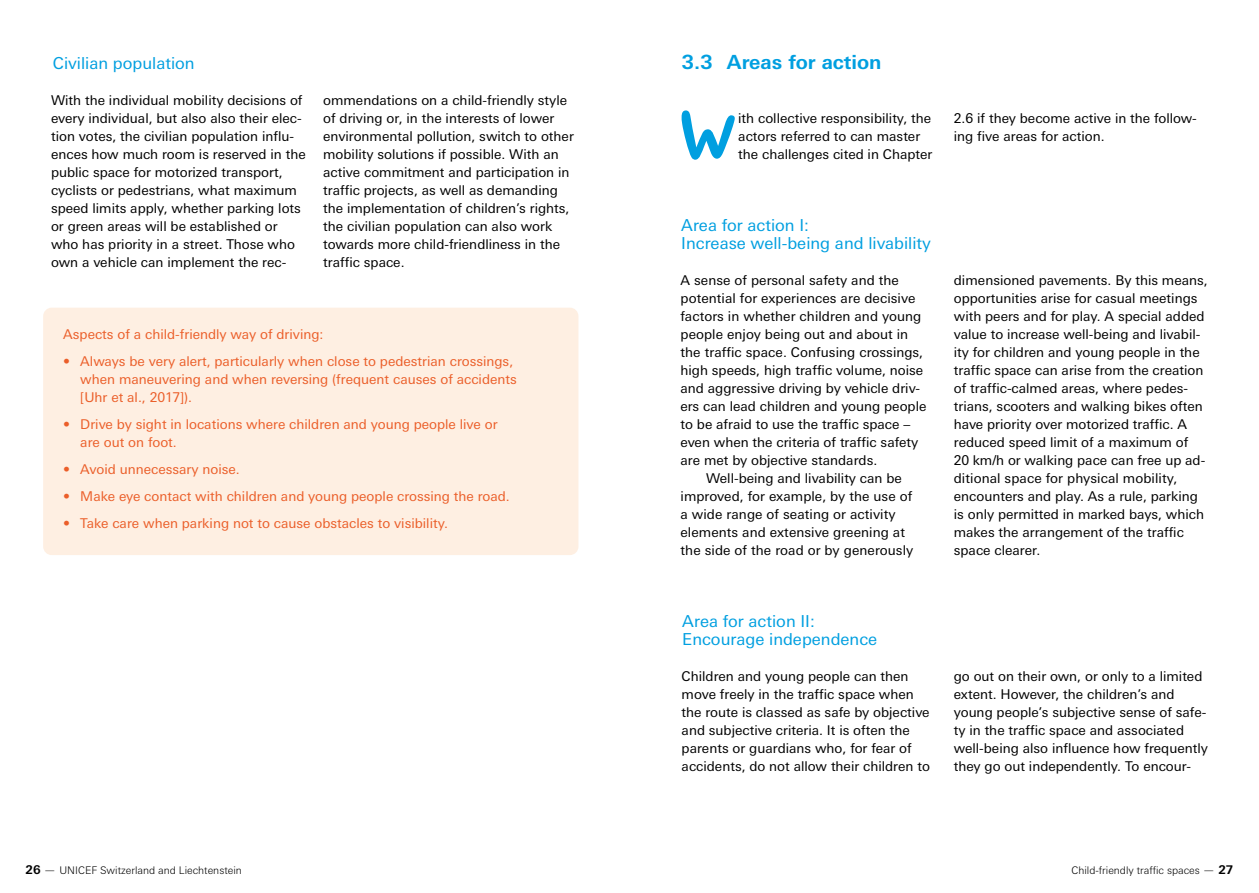
<style>
.page{position:relative;width:1259px;height:893px;background:#fff}
.page>*{position:absolute;margin:0;border:0;box-sizing:border-box;transform-origin:0 0}
.t1{font:700 63.75px "Duffy Script";color:#009fe0}
.t2{font:700 19.5px "Univers Next Pro";color:#009fe0}
.t3{font:16.5px/18px "Univers Next Pro";color:#009fe0}
.t4{font:13.5px/18px "Univers Next Pro";color:#000}
.t5{font:13.5px/18px "Univers Next Pro";color:#eb5e29}
.t6{font:300 10.5px "Univers Next Pro";color:#000}
.s1{font-weight:700;font-size:12px}
.s2{font-size:12px}
</style>
<div class="page">
<div style="left:43px;top:308px;width:535px;height:247px;background:#feefe2;border-radius:9px"></div>
<p class="t3" style="left:53px;top:54px;width:143px">Civilian population</p>
<p class="t4" style="left:51px;top:91px;width:256px">With the individual mobility decisions of every individual, but also also their elec&shy;tion votes, the civilian population influ&shy;ences how much room is reserved in the public space for motorized transport, cyclists or pedestrians, what maximum speed limits apply, whether parking lots or green areas will be established or who has priority in a street. Those who own a vehicle can implement the rec-</p>
<p class="t4" style="left:323px;top:91px;width:252px">ommendations on a child-friendly style of driving or, in the interests of lower environmental pollution, switch to other mobility solutions if possible. With an active commitment and participation in traffic projects, as well as demanding the implementation of children’s rights, the civilian population can also work towards more child-friendliness in the traffic space.</p>
<p class="t5" style="left:63px;top:325px;width:262px">Aspects of a child-friendly way of driving:</p>
<p class="t5" style="left:80px;top:352px;width:438px;text-indent:-17px">• Always be very alert, particularly when close to pedestrian crossings, when maneuvering and when reversing (frequent causes of accidents [Uhr et al., 2017]).</p>
<p class="t5" style="left:80px;top:415px;width:419px;text-indent:-17px">• Drive by sight in locations where children and young people live or are out on foot.</p>
<p class="t5" style="left:63px;top:460px;width:178px">• Avoid unnecessary noise.</p>
<p class="t5" style="left:63px;top:487px;width:448px">• Make eye contact with children and young people crossing the road.</p>
<p class="t5" style="left:63px;top:514px;width:386px">• Take care when parking not to cause obstacles to visibility.</p>
<h2 class="t2" style="left:682px;top:50px;width:201px">3.3 Areas for action</h2>
<h1 class="t1" style="left:678px;top:95px;width:58px">W</h1>
<p class="t4" style="left:738px;top:109px;width:196px">ith collective responsibility, the actors referred to can master the challenges cited in Chapter</p>
<p class="t4" style="left:954px;top:109px;width:244px">2.6 if they become active in the follow&shy;ing five areas for action.</p>
<p class="t3" style="left:681px;top:216px;width:251px">Area for action I:<br>Increase well-being and livability</p>
<p class="t4" style="left:680px;top:271px;width:220px">A sense of personal safety and the</p>
<p class="t4" style="left:680px;top:289px;width:236px">potential for experiences are decisive</p>
<p class="t4" style="left:680px;top:307px;width:242px">factors in whether children and young</p>
<p class="t4" style="left:680px;top:325px;width:229px">people enjoy being out and about in</p>
<p class="t4" style="left:680px;top:343px;width:244px">the traffic space. Confusing crossings,</p>
<p class="t4" style="left:680px;top:361px;width:244px">high speeds, high traffic volume, noise</p>
<p class="t4" style="left:680px;top:379px;width:241px">and aggressive driving by vehicle driv-</p>
<p class="t4" style="left:680px;top:397px;width:247px">ers can lead children and young people</p>
<p class="t4" style="left:680px;top:415px;width:231px">to be afraid to use the traffic space –</p>
<p class="t4" style="left:680px;top:433px;width:239px">even when the criteria of traffic safety</p>
<p class="t4" style="left:680px;top:451px;width:198px">are met by objective standards.</p>
<p class="t4" style="left:706px;top:469px;width:197px">Well-being and livability can be</p>
<p class="t4" style="left:680px;top:487px;width:233px">improved, for example, by the use of</p>
<p class="t4" style="left:680px;top:505px;width:217px">a wide range of seating or activity</p>
<p class="t4" style="left:680px;top:523px;width:226px">elements and extensive greening at</p>
<p class="t4" style="left:680px;top:541px;width:234px">the side of the road or by generously</p>
<p class="t4" style="left:954px;top:271px;width:255px">dimensioned pavements. By this means, opportunities arise for casual meetings with peers and for play. A special added value to increase well-being and livabil&shy;ity for children and young people in the traffic space can arise from the creation of traffic-calmed areas, where pedes&shy;trians, scooters and walking bikes often have priority over motorized traffic. A reduced speed limit of a maximum of<br>20 km/h or walking pace can free up ad&shy;ditional space for physical mobility, encounters and play. As a rule, parking is only permitted in marked bays, which makes the arrangement of the traffic space clearer.</p>
<p class="t3" style="left:682px;top:612px;width:196px">Area for action II:<br>Encourage independence</p>
<p class="t4" style="left:681px;top:667px;width:250px">Children and young people can then move freely in the traffic space when the route is classed as safe by objective and subjective criteria. It is often the parents or guardians who, for fear of accidents, do not allow their children to</p>
<p class="t4" style="left:953px;top:667px;width:256px">go out on their own, or only to a limited extent. However, the children’s and young people’s subjective sense of safe&shy;ty in the traffic space and associated well-being also influence how frequently they go out independently. To encour-</p>
<p class="t6" style="left:26px;top:864px;width:218px"><span class="s1">26</span> <span class="s2">—</span> UNICEF Switzerland and Liechtenstein</p>
<p class="t6" style="left:1071px;top:864px;width:163px">Child-friendly traffic spaces <span class="s2">—</span> <span class="s1">27</span></p>
</div>
